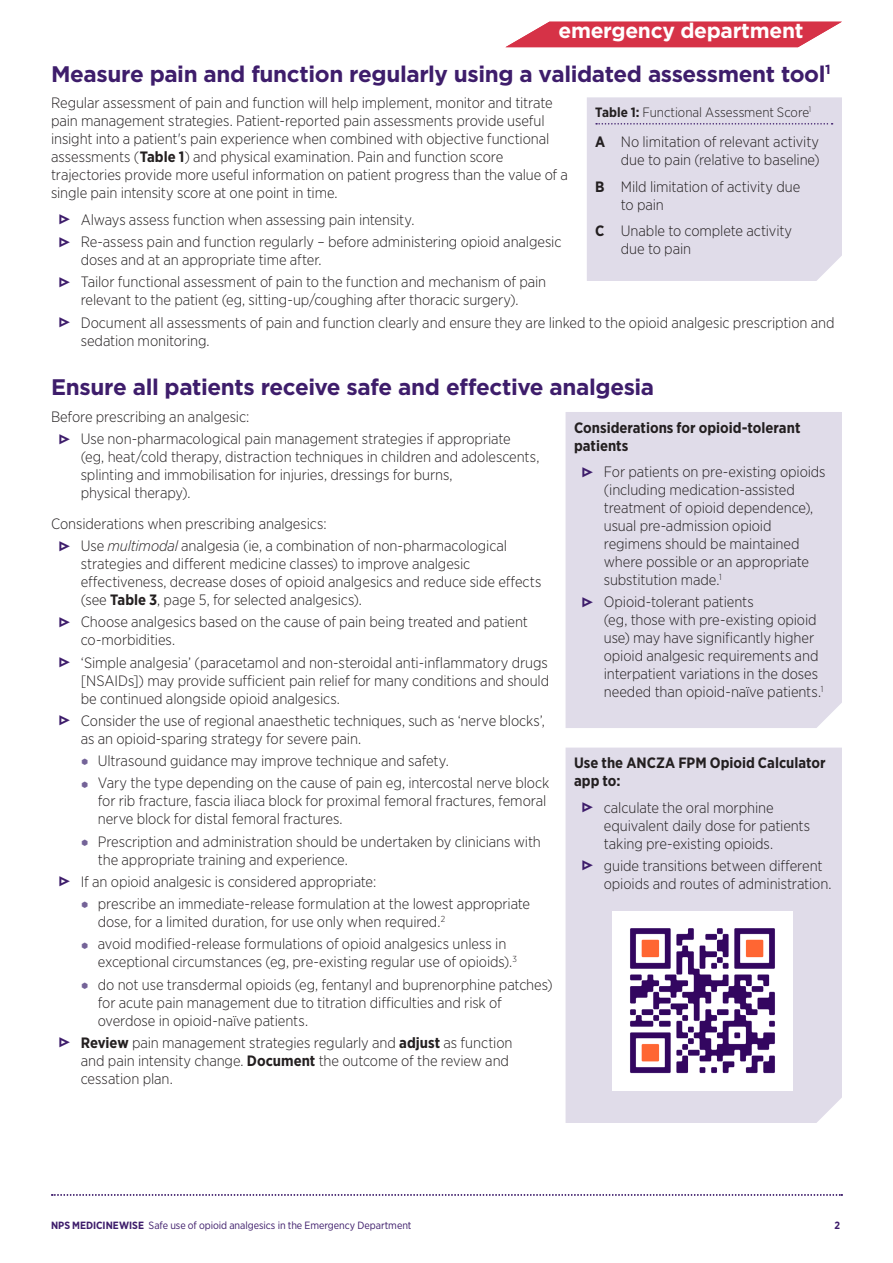
<style>
.page{position:relative;width:893px;height:1263px;background:#fff}
.page>*{position:absolute;margin:0;border:0;box-sizing:border-box;transform-origin:0 0}
.NPS_EVC___Header{font:700 22.5px "Gotham";letter-spacing:-.02em;color:#3e1d6b}
.Destination_Header{font:700 21px "Gotham";letter-spacing:-.015em;color:#fff}
.NPS_EVC___Body_Text{font:300 15px/18px "Gotham Narrow";letter-spacing:-.005em;color:#231f20}
.NPS_EVC___Figure_Hea{font:700 15px/18px "Gotham Narrow";color:#231f20}
.NPS___Figure_text{font:300 13.5px "Gotham Narrow";color:#231f20}
.t1{font:10.5px "Gotham Narrow";letter-spacing:-.005em;color:#3e1d6b}
.t2{font:700 10.5px "Gotham Narrow";color:#3e1d6b}
.s1{font-weight:700}
.s2{color:#3e1d6b}
.s3{font-style:italic}
</style>
<div class="page">
<svg style="left:52px;top:1194px;width:790px;height:2px"></svg>
<svg style="left:506px;top:22px;width:336px;height:25px;background:#db4c5e"></svg>
<div style="left:587px;top:97px;width:255px;height:184px;background:#e0dce9"></div>
<svg style="left:596px;top:123px;width:237px;height:2px"></svg>
<div style="left:566px;top:412px;width:276px;height:316px;background:#e0dce9"></div>
<div style="left:566px;top:747px;width:276px;height:376px;background:#e0dce9"></div>
<img style="left:612px;top:911px;width:180px;height:179px">
<p class="Destination_Header" style="left:558px;top:17px;width:246px">emergency department</p>
<p class="NPS_EVC___Header" style="left:51px;top:59px;width:781px">Measure pain and function regularly using a validated assessment tool<sup>1</sup></p>
<p class="NPS_EVC___Body_Text" style="left:51px;top:94px;width:518px">Regular assessment of pain and function will help implement, monitor and titrate pain management strategies. Patient-reported pain assessments provide useful insight into a patient's pain experience when combined with objective functional assessments (<span class="s1">Table 1</span>) and physical examination. Pain and function score trajectories provide more useful information on patient progress than the value of a single pain intensity score at one point in time.</p>
<p class="NPS_EVC___Body_Text" style="left:60px;top:210px;width:356px"><span class="s2">•</span> Always assess function when assessing pain intensity.</p>
<p class="NPS_EVC___Body_Text" style="left:81px;top:232px;width:482px;text-indent:-21px"><span class="s2">•</span> Re-assess pain and function regularly – before administering opioid analgesic doses and at an appropriate time after.</p>
<p class="NPS_EVC___Body_Text" style="left:60px;top:273px;width:488px;text-align:center"><span class="s2">•</span> Tailor functional assessment of pain to the function and mechanism of pain relevant to the patient (eg, sitting-up/coughing after thoracic surgery).</p>
<p class="NPS_EVC___Body_Text" style="left:81px;top:313px;width:755px;text-indent:-21px"><span class="s2">•</span> Document all assessments of pain and function clearly and ensure they are linked to the opioid analgesic prescription and sedation monitoring.</p>
<p class="NPS_EVC___Header" style="left:51px;top:372px;width:605px">Ensure all patients receive safe and effective analgesia</p>
<p class="NPS_EVC___Body_Text" style="left:51px;top:407px;width:200px">Before prescribing an analgesic:</p>
<p class="NPS_EVC___Body_Text" style="left:81px;top:429px;width:460px;text-indent:-21px"><span class="s2">•</span> Use non-pharmacological pain management strategies if appropriate<br>(eg, heat/cold therapy, distraction techniques in children and adolescents, splinting and immobilisation for injuries, dressings for burns,<br>physical therapy).</p>
<p class="NPS_EVC___Body_Text" style="left:51px;top:514px;width:277px">Considerations when prescribing analgesics:</p>
<p class="NPS_EVC___Body_Text" style="left:81px;top:536px;width:462px;text-indent:-21px"><span class="s2">•</span> Use <span class="s3">multimodal</span> analgesia (ie, a combination of non-pharmacological strategies and different medicine classes) to improve analgesic effectiveness, decrease doses of opioid analgesics and reduce side effects (see <span class="s1">Table 3</span>, page 5, for selected analgesics).</p>
<p class="NPS_EVC___Body_Text" style="left:81px;top:613px;width:449px;text-indent:-21px"><span class="s2">•</span> Choose analgesics based on the cause of pain being treated and patient co-morbidities.</p>
<p class="NPS_EVC___Body_Text" style="left:81px;top:653px;width:470px;text-align:justify;text-indent:-21px"><span class="s2">•</span> ‘Simple analgesia’ (paracetamol and non-steroidal anti-inflammatory drugs [NSAIDs]) may provide sufficient pain relief for many conditions and should be continued alongside opioid analgesics.</p>
<p class="NPS_EVC___Body_Text" style="left:81px;top:711px;width:466px;text-indent:-21px"><span class="s2">•</span> Consider the use of regional anaesthetic techniques, such as ‘nerve blocks’, as an opioid-sparing strategy for severe pain.</p>
<p class="NPS_EVC___Body_Text" style="left:98px;top:751px;width:353px">Ultrasound guidance may improve technique and safety.</p>
<p class="NPS_EVC___Body_Text" style="left:98px;top:774px;width:453px">Vary the type depending on the cause of pain eg, intercostal nerve block for rib fracture, fascia iliaca block for proximal femoral fractures, femoral nerve block for distal femoral fractures.</p>
<p class="NPS_EVC___Body_Text" style="left:98px;top:832px;width:445px">Prescription and administration should be undertaken by clinicians with the appropriate training and experience.</p>
<p class="NPS_EVC___Body_Text" style="left:60px;top:872px;width:318px"><span class="s2">•</span> If an opioid analgesic is considered appropriate:</p>
<p class="NPS_EVC___Body_Text" style="left:98px;top:894px;width:434px">prescribe an immediate-release formulation at the lowest appropriate dose, for a limited duration, for use only when required.<sup>2</sup></p>
<p class="NPS_EVC___Body_Text" style="left:98px;top:935px;width:421px">avoid modified-release formulations of opioid analgesics unless in exceptional circumstances (eg, pre-existing regular use of opioids).<sup>3</sup></p>
<p class="NPS_EVC___Body_Text" style="left:98px;top:975px;width:456px">do not use transdermal opioids (eg, fentanyl and buprenorphine patches) for acute pain management due to titration difficulties and risk of overdose in opioid-naïve patients.</p>
<p class="NPS_EVC___Body_Text" style="left:81px;top:1033px;width:433px;text-indent:-21px"><span class="s2">•</span> <span class="s1">Review</span> pain management strategies regularly and <span class="s1">adjust</span> as function and pain intensity change. <span class="s1">Document</span> the outcome of the review and cessation plan.</p>
<p class="NPS___Figure_text" style="left:595px;top:104px;width:217px"><span class="s1">Table 1:</span> Functional Assessment Score<sup>1</sup></p>
<p class="NPS_EVC___Body_Text" style="left:595px;top:133px;width:226px;text-align:right"><span class="s1">A</span> No limitation of relevant activity due to pain (relative to baseline)</p>
<p class="NPS_EVC___Body_Text" style="left:621px;top:177px;width:181px;text-indent:-26px"><span class="s1">B</span> Mild limitation of activity due to pain</p>
<p class="NPS_EVC___Body_Text" style="left:621px;top:222px;width:173px;text-indent:-26px"><span class="s1">C</span> Unable to complete activity due to pain</p>
<p class="NPS_EVC___Figure_Hea" style="left:574px;top:418px;width:228px">Considerations for opioid-tolerant patients</p>
<p class="NPS_EVC___Body_Text" style="left:604px;top:462px;width:223px;text-indent:-21px"><span class="s2">•</span> For patients on pre-existing opioids (including medication-assisted treatment of opioid dependence), usual pre-admission opioid regimens should be maintained where possible or an appropriate substitution made.<sup>1</sup></p>
<p class="NPS_EVC___Body_Text" style="left:604px;top:593px;width:221px;text-indent:-21px"><span class="s2">•</span> Opioid-tolerant patients<br>(eg, those with pre-existing opioid use) may have significantly higher opioid analgesic requirements and interpatient variations in the doses needed than opioid-naïve patients.<sup>1</sup></p>
<p class="NPS_EVC___Figure_Hea" style="left:574px;top:754px;width:253px">Use the ANCZA FPM Opioid Calculator app to:</p>
<p class="NPS_EVC___Body_Text" style="left:604px;top:798px;width:208px;text-indent:-21px"><span class="s2">•</span> calculate the oral morphine equivalent daily dose for patients taking pre-existing opioids.</p>
<p class="NPS_EVC___Body_Text" style="left:604px;top:856px;width:229px;text-indent:-21px"><span class="s2">•</span> guide transitions between different opioids and routes of administration.</p>
<p class="t1" style="left:51px;top:1219px;width:362px"><span class="s1">NPS MEDICINEWISE</span> Safe use of opioid analgesics in the Emergency Department</p>
<p class="t2" style="left:834px;top:1218px;width:7px">2</p>
</div>
